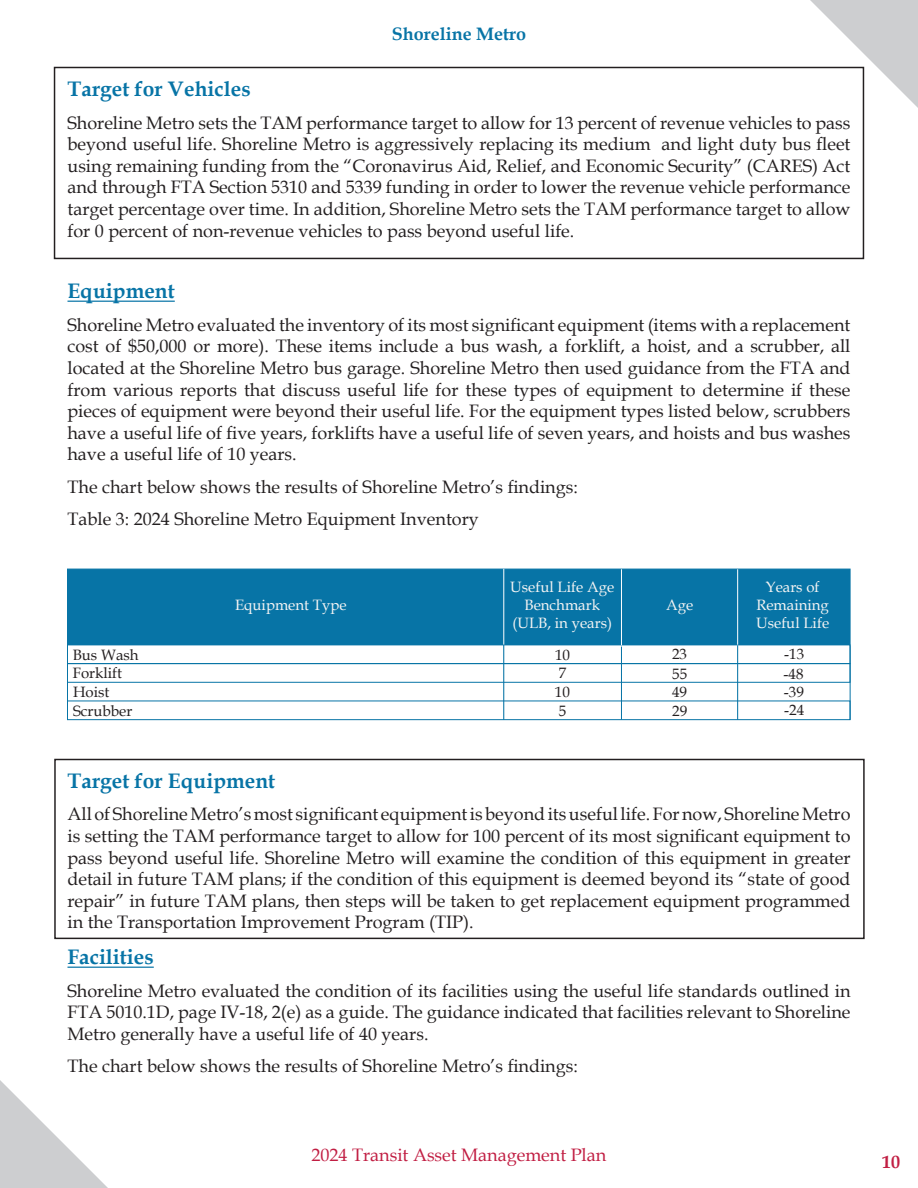
<style>
.page{position:relative;width:918px;height:1188px;background:#fff}
.page>*{position:absolute;margin:0;border:0;box-sizing:border-box;transform-origin:0 0}
.TOC_Level_1{font:700 21px "Book Antiqua";color:#0774a6}
.TOC_Level_1-2{font:18px/21.6px "Book Antiqua";color:#231f20;text-align:justify}
.t1{font:18px "Book Antiqua";color:#c11e43}
.t2{font:700 18px "Book Antiqua";color:#0774a6}
.t3{font:700 18px "Book Antiqua";color:#c11e43}
.Map_Header{font:15px/18px "Book Antiqua";color:#f4f4f4;text-align:center}
.Map_Header-2{font:15px "Book Antiqua";color:#231f20}
</style>
<div class="page">
<svg style="left:810px;top:0;width:108px;height:108px"></svg>
<svg style="left:0;top:1080px;width:108px;height:108px"></svg>
<hr style="left:68px;top:301px;width:107px;height:1px;background:#0774a6">
<hr style="left:68px;top:967px;width:86px;height:1px;background:#0774a6">
<div style="left:54px;top:67px;width:810px;height:192px;border:1px solid #231f20"></div>
<div style="left:54px;top:759px;width:811px;height:180px;border:1px solid #231f20"></div>
<div style="left:67px;top:569px;width:783px;height:76px;background:#0774a6"></div>
<div style="left:67px;top:663px;width:783px;height:20px;border:1px solid #0774a6"></div>
<div style="left:67px;top:701px;width:783px;height:19px;border:1px solid #0774a6"></div>
<hr style="left:504px;top:569px;width:1px;height:76px;background:#fff">
<hr style="left:621px;top:569px;width:1px;height:76px;background:#fff">
<hr style="left:737px;top:569px;width:1px;height:76px;background:#fff">
<hr style="left:504px;top:645px;width:1px;height:75px;background:#0774a6">
<hr style="left:621px;top:647px;width:1px;height:73px;background:#0774a6">
<hr style="left:737px;top:645px;width:1px;height:75px;background:#0774a6">
<hr style="left:67px;top:644px;width:1px;height:76px;background:#0774a6">
<hr style="left:850px;top:645px;width:1px;height:75px;background:#0774a6">
<p class="t2" style="left:392px;top:22px;width:136px">Shoreline Metro</p>
<p class="TOC_Level_1" style="left:68px;top:75px;width:185px">Target for Vehicles</p>
<p class="TOC_Level_1-2" style="left:68px;top:111px;width:785px">Shoreline Metro sets the TAM performance target to allow for 13 percent of revenue vehicles to pass beyond useful life. Shoreline Metro is aggressively replacing its medium and light duty bus fleet using remaining funding from the “Coronavirus Aid, Relief, and Economic Security” (CARES) Act and through FTA Section 5310 and 5339 funding in order to lower the revenue vehicle performance target percentage over time. In addition, Shoreline Metro sets the TAM performance target to allow for 0 percent of non-revenue vehicles to pass beyond useful life.</p>
<p class="TOC_Level_1" style="left:68px;top:277px;width:109px">Equipment</p>
<p class="TOC_Level_1-2" style="left:68px;top:314px;width:785px">Shoreline Metro evaluated the inventory of its most significant equipment (items with a replacement cost of $50,000 or more). These items include a bus wash, a forklift, a hoist, and a scrubber, all located at the Shoreline Metro bus garage. Shoreline Metro then used guidance from the FTA and from various reports that discuss useful life for these types of equipment to determine if these pieces of equipment were beyond their useful life. For the equipment types listed below, scrubbers have a useful life of five years, forklifts have a useful life of seven years, and hoists and bus washes have a useful life of 10 years.</p>
<p class="TOC_Level_1-2" style="left:68px;top:476px;width:512px">The chart below shows the results of Shoreline Metro’s findings:</p>
<p class="TOC_Level_1-2" style="left:68px;top:508px;width:413px">Table 3: 2024 Shoreline Metro Equipment Inventory</p>
<p class="Map_Header-2" style="left:73px;top:644px;width:67px">Bus Wash</p>
<p class="Map_Header-2" style="left:73px;top:663px;width:51px">Forklift</p>
<p class="Map_Header-2" style="left:73px;top:681px;width:38px">Hoist</p>
<p class="Map_Header-2" style="left:73px;top:701px;width:61px">Scrubber</p>
<p class="Map_Header" style="left:235px;top:596px;width:113px">Equipment Type</p>
<p class="Map_Header" style="left:510px;top:578px;width:106px">Useful Life Age<br>Benchmark (ULB, in years)</p>
<p class="Map_Header" style="left:666px;top:596px;width:29px">Age</p>
<p class="Map_Header" style="left:756px;top:578px;width:75px">Years of<br>Remaining<br>Useful Life</p>
<p class="Map_Header-2" style="left:555px;top:645px;width:16px">10</p>
<p class="Map_Header-2" style="left:672px;top:644px;width:16px">23</p>
<p class="Map_Header-2" style="left:784px;top:644px;width:21px">-13</p>
<p class="Map_Header-2" style="left:559px;top:663px;width:9px">7</p>
<p class="Map_Header-2" style="left:555px;top:682px;width:16px">10</p>
<p class="Map_Header-2" style="left:559px;top:700px;width:9px">5</p>
<p class="Map_Header-2" style="left:672px;top:663px;width:16px">55</p>
<p class="Map_Header-2" style="left:672px;top:682px;width:16px">49</p>
<p class="Map_Header-2" style="left:672px;top:700px;width:16px">29</p>
<p class="Map_Header-2" style="left:784px;top:663px;width:21px">-48</p>
<p class="Map_Header-2" style="left:784px;top:681px;width:21px">-39</p>
<p class="Map_Header-2" style="left:784px;top:700px;width:21px">-24</p>
<p class="TOC_Level_1" style="left:68px;top:767px;width:209px">Target for Equipment</p>
<p class="TOC_Level_1-2" style="left:68px;top:803px;width:785px">All of Shoreline Metro’s most significant equipment is beyond its useful life. For now, Shoreline Metro is setting the TAM performance target to allow for 100 percent of its most significant equipment to pass beyond useful life. Shoreline Metro will examine the condition of this equipment in greater detail in future TAM plans; if the condition of this equipment is deemed beyond its “state of good repair” in future TAM plans, then steps will be taken to get replacement equipment programmed in the Transportation Improvement Program (TIP).</p>
<p class="TOC_Level_1" style="left:68px;top:943px;width:88px">Facilities</p>
<p class="TOC_Level_1-2" style="left:68px;top:980px;width:785px">Shoreline Metro evaluated the condition of its facilities using the useful life standards outlined in FTA 5010.1D, page IV-18, 2(e) as a guide. The guidance indicated that facilities relevant to Shoreline Metro generally have a useful life of 40 years.</p>
<p class="TOC_Level_1-2" style="left:68px;top:1055px;width:512px">The chart below shows the results of Shoreline Metro’s findings:</p>
<p class="t1" style="left:312px;top:1142px;width:296px">2024 Transit Asset Management Plan</p>
<p class="t3" style="left:882px;top:1149px;width:19px">10</p>
</div>
